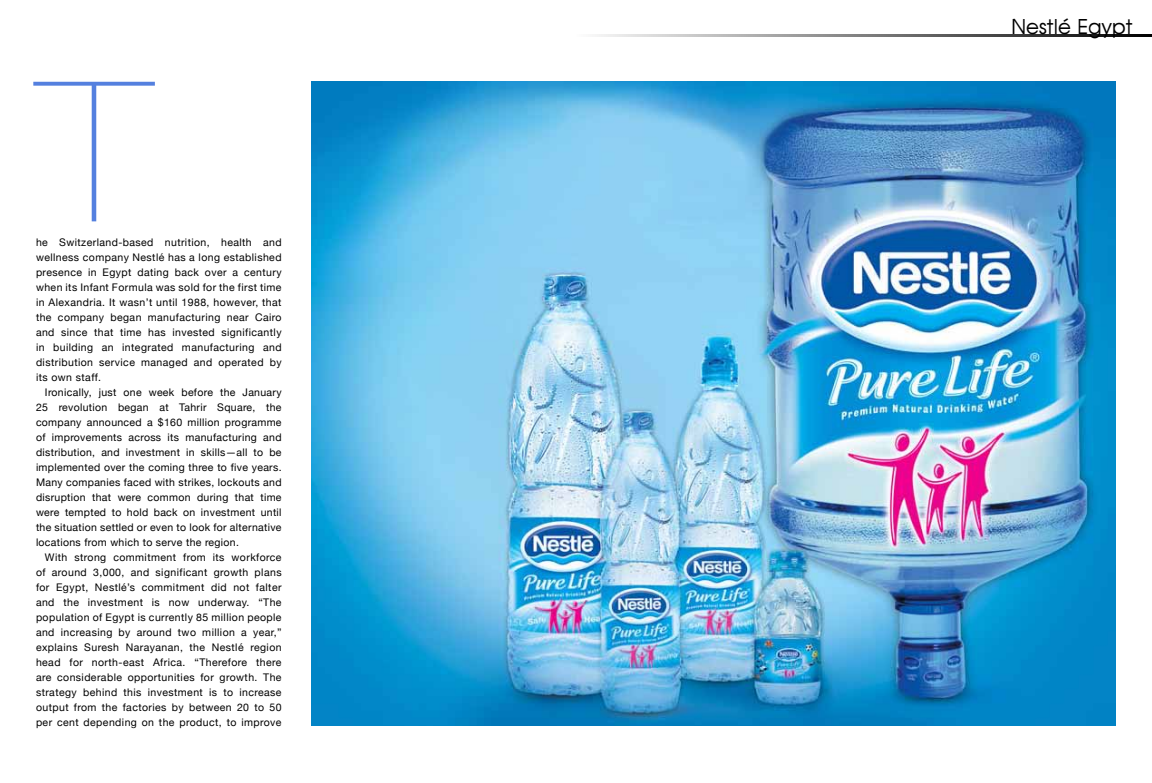
<style>
.page{position:relative;width:1152px;height:783px;background:#fff}
.page>*{position:absolute;margin:0;border:0;box-sizing:border-box;transform-origin:0 0}
.t1{font:200 195.5px "Helvetica Neue";color:#5480df;scale:1.17 1}
.t2{font:20px "Avante";color:#000}
.t3{font:10.5px/15px "Helvetica Neue";letter-spacing:.04em;color:#000;text-align:justify}
</style>
<div class="page">
<img style="left:312px;top:81px;width:804px;height:645px">
<hr style="left:576px;top:34px;width:576px;height:3px;background:#000">
<h1 class="t1" style="left:37px;top:39px;width:99px">T</h1>
<p class="t3" style="left:36px;top:235px;width:247px">he Switzerland-based nutrition, health and wellness company Nestlé has a long established presence in Egypt dating back over a century when its Infant Formula was sold for the first time in Alexandria. It wasn’t until 1988, however, that the company began manufacturing near Cairo and since that time has invested significantly in building an integrated manufacturing and distribution service managed and operated by its own staff.</p>
<p class="t3" style="left:36px;top:385px;width:247px;text-indent:9px">Ironically, just one week before the January 25 revolution began at Tahrir Square, the company announced a $160 million programme of improvements across its manufacturing and distribution, and investment in skills—all to be implemented over the coming three to five years.<br>Many companies faced with strikes, lockouts and disruption that were common during that time were tempted to hold back on investment until the situation settled or even to look for alternative locations from which to serve the region.</p>
<p class="t3" style="left:36px;top:550px;width:247px;text-indent:9px">With strong commitment from its workforce of around 3,000, and significant growth plans for Egypt, Nestlé’s commitment did not falter and the investment is now underway. “The population of Egypt is currently 85 million people and increasing by around two million a year,” explains Suresh Narayanan, the Nestlé region head for north-east Africa. “Therefore there are considerable opportunities for growth. The strategy behind this investment is to increase output from the factories by between 20 to 50 per cent depending on the product, to improve</p>
<h2 class="t2" style="left:1011px;top:14px;width:123px">Nestlé Egypt</h2>
</div>
